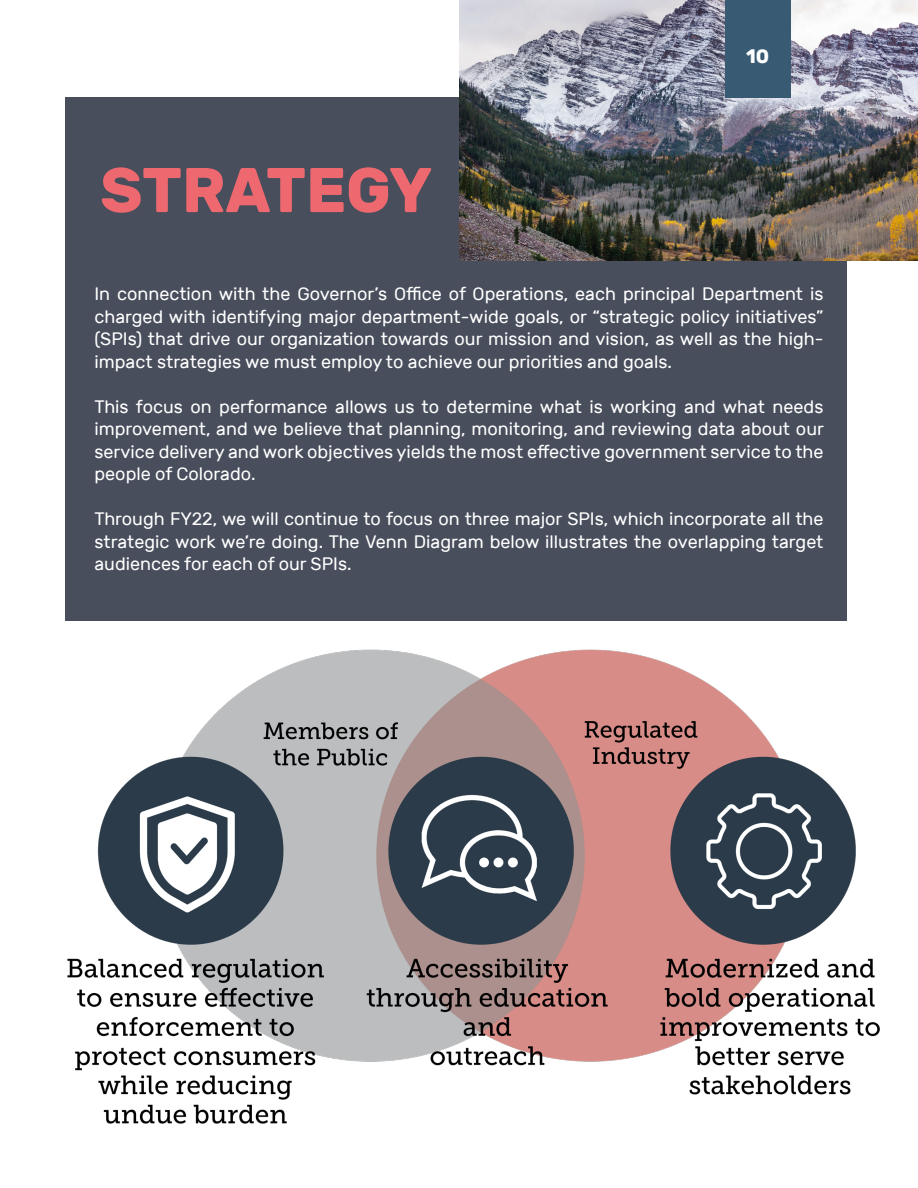
<style>
.page{position:relative;width:918px;height:1188px;background:#fff}
.page>*{position:absolute;margin:0;border:0;box-sizing:border-box;transform-origin:0 0}
.Sub_Info_Black{font:700 63px "Rubik";letter-spacing:-.005em;color:#ed696f}
.t1{font:700 19.5px "Rubik";color:#fff}
.Sub_Info_Black-2{font:18px/22.5px "Rubik";color:#fff;text-align:justify}
</style>
<div class="page">
<div style="left:66px;top:97px;width:781px;height:524px;background:#484e5c"></div>
<img style="left:459px;top:0;width:459px;height:260px">
<img style="left:65px;top:610px;width:815px;height:514px">
<div style="left:725px;top:0;width:65px;height:97px;background:#385a73"></div>
<p class="Sub_Info_Black" style="left:100px;top:153px;width:334px">STRATEGY</p>
<p class="t1" style="left:746px;top:44px;width:25px">10</p>
<p class="Sub_Info_Black-2" style="left:94px;top:283px;width:731px">In connection with the Governor’s Office of Operations, each principal Department is charged with identifying major department-wide goals, or “strategic policy initiatives” (SPIs) that drive our organization towards our mission and vision, as well as the high&shy;impact strategies we must employ to achieve our priorities and goals.</p>
<p class="Sub_Info_Black-2" style="left:94px;top:396px;width:731px">This focus on performance allows us to determine what is working and what needs improvement, and we believe that planning, monitoring, and reviewing data about our service delivery and work objectives yields the most effective government service to the people of Colorado.</p>
<p class="Sub_Info_Black-2" style="left:94px;top:508px;width:731px">Through FY22, we will continue to focus on three major SPIs, which incorporate all the strategic work we’re doing. The Venn Diagram below illustrates the overlapping target audiences for each of our SPIs.</p>
</div>
